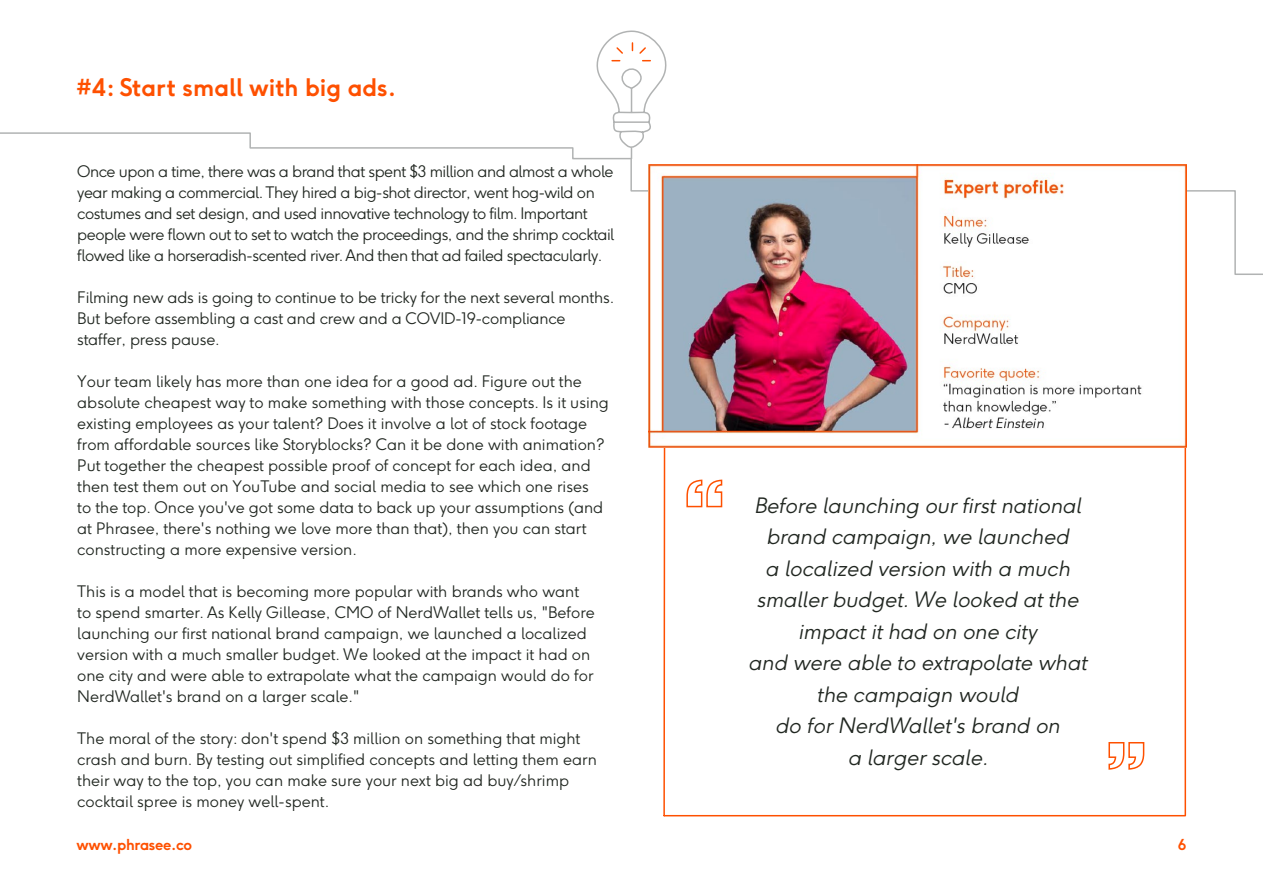
<style>
.page{position:relative;width:1263px;height:893px;background:#fff}
.page>*{position:absolute;margin:0;border:0;box-sizing:border-box;transform-origin:0 0}
.t1{font:700 24px "F37 Ginger";color:#fe5000}
.t2{font:italic 300 21px/31.5px "F37 Ginger";color:#212721;text-align:center}
.t3{font:300 15.75px/21px "F37 Ginger";color:#212721}
.t4{font:300 15.75px/21px "F37 Ginger";letter-spacing:-.03em;color:#212721}
.t5{font:700 15px "F37 Ginger";letter-spacing:-.025em;color:#fe5000}
</style>
<div class="page">
<svg style="left:630px;top:160px;width:633px;height:116px"></svg>
<div style="left:663px;top:444px;width:523px;height:372px;background:#fff;border:2px solid #fe5000"></div>
<img style="left:648px;top:164px;width:538px;height:283px">
<svg style="left:0;top:30px;width:667px;height:130px"></svg>
<h1 class="t1" style="left:77px;top:77px;width:321px">#4: Start small with big ads.</h1>
<p class="t4" style="left:77px;top:162px;width:539px">Once upon a time, there was a brand that spent $3 million and almost a whole year making a commercial. They hired a big-shot director, went hog-wild on costumes and set design, and used innovative technology to film. Important people were flown out to set to watch the proceedings, and the shrimp cocktail flowed like a horseradish-scented river. And then that ad failed spectacularly.</p>
<p class="t3" style="left:77px;top:288px;width:538px">Filming new ads is going to continue to be tricky for the next several months.<br>But before assembling a cast and crew and a COVID-19-compliance staffer, press pause.</p>
<p class="t3" style="left:77px;top:372px;width:533px">Your team likely has more than one idea for a good ad. Figure out the absolute cheapest way to make something with those concepts. Is it using existing employees as your talent? Does it involve a lot of stock footage from affordable sources like Storyblocks? Can it be done with animation?<br>Put together the cheapest possible proof of concept for each idea, and then test them out on YouTube and social media to see which one rises<br>to the top. Once you've got some data to back up your assumptions (and at Phrasee, there's nothing we love more than that), then you can start constructing a more expensive version.</p>
<p class="t3" style="left:77px;top:582px;width:519px">This is a model that is becoming more popular with brands who want to spend smarter. As Kelly Gillease, CMO of NerdWallet tells us, "Before launching our first national brand campaign, we launched a localized version with a much smaller budget. We looked at the impact it had on one city and were able to extrapolate what the campaign would do for NerdWallet's brand on a larger scale."</p>
<p class="t3" style="left:77px;top:729px;width:521px">The moral of the story: don't spend $3 million on something that might crash and burn. By testing out simplified concepts and letting them earn their way to the top, you can make sure your next big ad buy/shrimp cocktail spree is money well-spent.</p>
<p class="t2" style="left:748px;top:491px;width:340px">Before launching our first national brand campaign, we launched<br>a localized version with a much smaller budget. We looked at the impact it had on one city<br>and were able to extrapolate what the campaign would<br>do for NerdWallet's brand on<br>a larger scale.</p>
<p class="t5" style="left:77px;top:838px;width:117px">www.phrasee.co</p>
<p class="t5" style="left:1178px;top:838px;width:10px">6</p>
</div>
